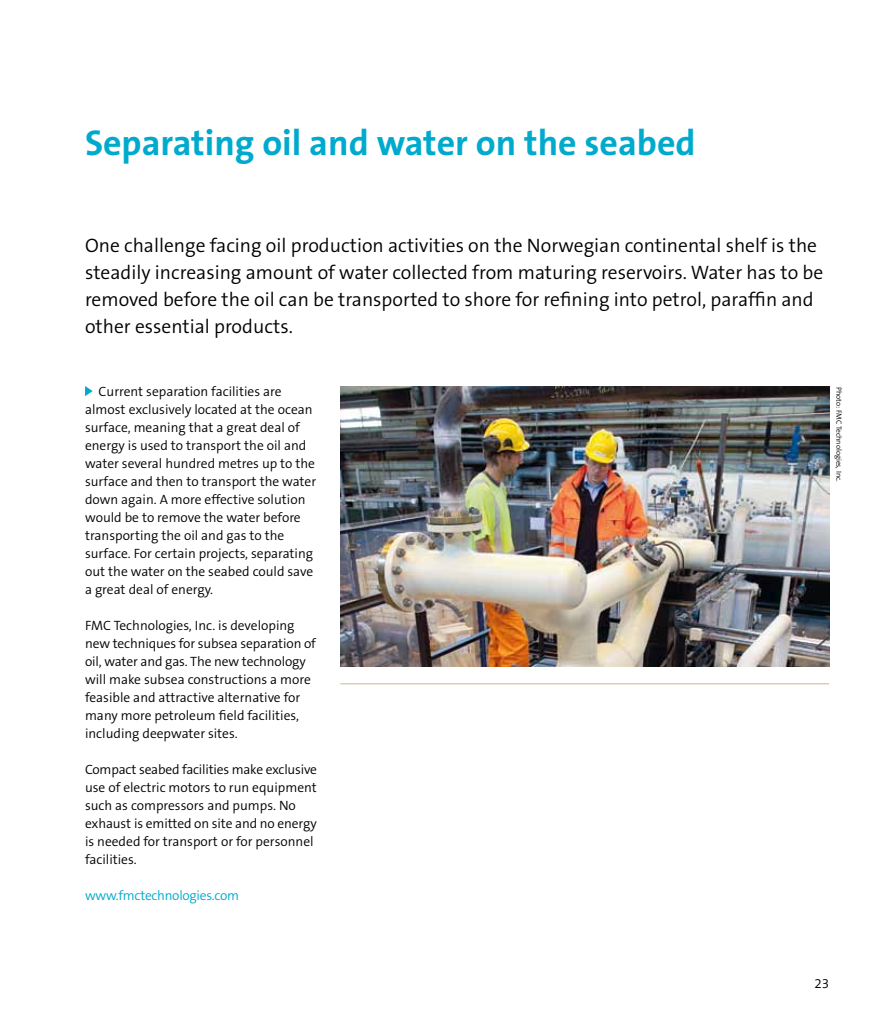
<style>
.page{position:relative;width:893px;height:1021px;background:#fff}
.page>*{position:absolute;margin:0;border:0;box-sizing:border-box;transform-origin:0 0}
.t1{font:700 36px "The Sans B7";color:#00aacd}
.t2{font:300 19.5px/27px "The Sans B4";color:#000}
.t3{font:300 13.5px/18px "The Sans B4";color:#000}
.t4{font:300 13.5px "The Sans B4";letter-spacing:-.02em;color:#00aacd}
.t5{font:300 7.5px "The Sans B4";color:#000}
</style>
<div class="page">
<svg style="left:85px;top:386px;width:8px;height:10px"></svg>
<img style="left:340px;top:387px;width:489px;height:279px">
<hr style="left:340px;top:683px;width:489px;height:1px;background:#ccbd89">
<h1 class="t1" style="left:85px;top:123px;width:612px">Separating oil and water on the seabed</h1>
<p class="t2" style="left:85px;top:233px;width:740px">One challenge facing oil production activities on the Norwegian continental shelf is the steadily increasing amount of water collected from maturing reservoirs. Water has to be removed before the oil can be transported to shore for refining into petrol, paraffin and other essential products.</p>
<p class="t3" style="left:85px;top:383px;width:233px;text-indent:14px">Current separation facilities are almost exclusively located at the ocean surface, meaning that a great deal of energy is used to transport the oil and water several hundred metres up to the surface and then to transport the water down again. A more effective solution would be to remove the water before transporting the oil and gas to the surface. For certain projects, separating out the water on the seabed could save a great deal of energy.</p>
<p class="t3" style="left:85px;top:617px;width:232px">FMC Technologies, I nc. is developing new techniques for subsea separation of oil, water and gas. The new technology will make subsea constructions a more feasible and attractive alternative for many more petroleum field facilities, including deepwater sites.</p>
<p class="t3" style="left:85px;top:761px;width:233px">Compact seabed facilities make exclusive use of electric motors to run equipment such as compressors and pumps. No exhaust is emitted on site and no energy is needed for transport or for personnel facilities.</p>
<p class="t4" style="left:85px;top:888px;width:155px">www.fmctechnologies.com</p>
<p class="t5" style="left:843px;top:387px;width:97px;rotate:90deg">Photo: FMC Technologies, I nc.</p>
<p class="t3" style="left:814px;top:975px;width:16px">23</p>
</div>
